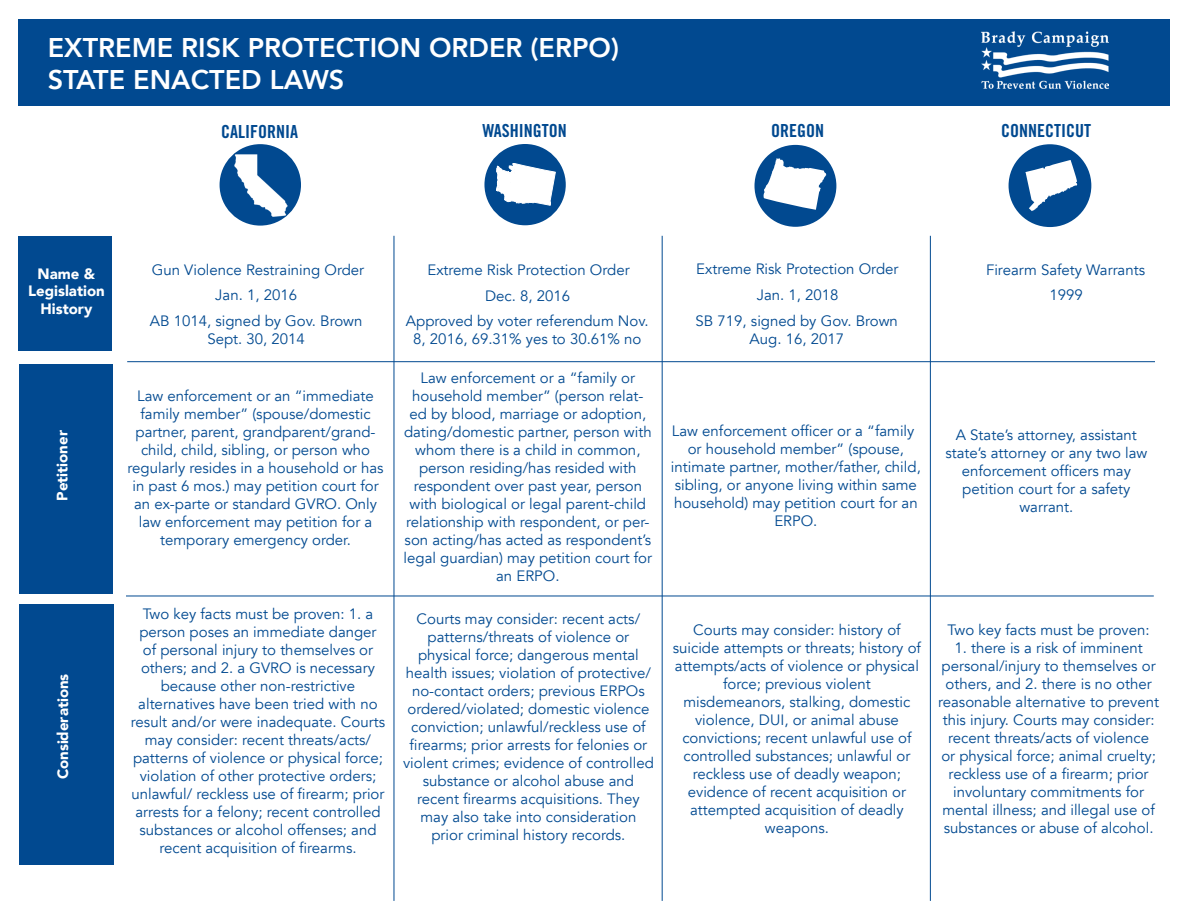
<style>
.page{position:relative;width:1188px;height:918px;background:#fff}
.page>*{position:absolute;margin:0;border:0;box-sizing:border-box;transform-origin:0 0}
.t1{font:800 27px "Avenir";color:#fff}
.t2{font:18px "Trade Gothic LT Std Bd Cn 20";color:#014990}
.t3{font:15px/18px "Avenir";color:#014990;text-align:center}
.t4{font:900 15px/16.5px "Avenir";color:#fff;text-align:center}
</style>
<div class="page">
<div style="left:18px;top:20px;width:1152px;height:86px;background:#014990"></div>
<div style="left:1009px;top:144px;width:82px;height:83px;background:#014990;border-radius:50%"></div>
<svg style="left:1025px;top:160px;width:52px;height:51px"></svg>
<div style="left:484px;top:144px;width:82px;height:81px;background:#014990;border-radius:50%"></div>
<svg style="left:496px;top:163px;width:59px;height:42px"></svg>
<div style="left:754px;top:145px;width:82px;height:82px;background:#014990;border-radius:50%"></div>
<svg style="left:764px;top:158px;width:62px;height:52px"></svg>
<div style="left:220px;top:144px;width:81px;height:82px;background:#014990;border-radius:50%"></div>
<hr style="left:394px;top:236px;width:1px;height:665px;background:#014990">
<hr style="left:930px;top:236px;width:1px;height:665px;background:#014990">
<hr style="left:662px;top:236px;width:1px;height:665px;background:#014990">
<div style="left:19px;top:236px;width:93px;height:115px;background:#014990"></div>
<hr style="left:127px;top:361px;width:1028px;height:1px;background:#014990">
<hr style="left:126px;top:596px;width:1028px;height:1px;background:#014990">
<div style="left:20px;top:364px;width:93px;height:230px;background:#014990"></div>
<div style="left:19px;top:605px;width:94px;height:260px;background:#014990"></div>
<img style="left:981px;top:32px;width:127px;height:56px">
<img style="left:233px;top:154px;width:56px;height:62px">
<p class="t1" style="left:48px;top:27px;width:573px">EXTREME RISK PROTECTION ORDER (ERPO)</p>
<p class="t1" style="left:48px;top:59px;width:298px">STATE ENACTED LAWS</p>
<p class="t2" style="left:221px;top:121px;width:78px">CALIFORNIA</p>
<p class="t2" style="left:482px;top:120px;width:86px">WASHINGTON</p>
<p class="t2" style="left:771px;top:120px;width:54px">OREGON</p>
<p class="t2" style="left:1001px;top:120px;width:91px">CONNECTICUT</p>
<p class="t4" style="left:28px;top:265px;width:78px">Name &amp;<br>Legislation</p>
<p class="t4" style="left:40px;top:300px;width:53px">History</p>
<p class="t4" style="left:54px;top:501px;width:72px;rotate:-90deg">Petitioner</p>
<p class="t4" style="left:54px;top:779px;width:107px;rotate:-90deg">Considerations</p>
<p class="t3" style="left:152px;top:261px;width:214px">Gun Violence Restraining Order</p>
<p class="t3" style="left:215px;top:286px;width:83px">Jan. 1, 2016</p>
<p class="t3" style="left:150px;top:312px;width:214px">AB 1014, signed by Gov. Brown</p>
<p class="t3" style="left:207px;top:330px;width:99px">Sept. 30, 2014</p>
<p class="t3" style="left:137px;top:388px;width:238px;text-align:left">Law enforcement or an “immediate family member” (spouse/domestic</p>
<p class="t3" style="left:128px;top:424px;width:258px">partner, parent, grandparent/grand&shy;child, child, sibling, or person who regularly resides in a household or has in past 6 mos.) may petition court for an ex-parte or standard GVRO. Only law enforcement may petition for a</p>
<p class="t3" style="left:160px;top:532px;width:192px">temporary emergency order.</p>
<p class="t3" style="left:139px;top:605px;width:239px">Two key facts must be proven: 1. a person poses an immediate danger of personal injury to themselves or others; and 2. a GVRO is necessary because other non-restrictive</p>
<p class="t3" style="left:131px;top:695px;width:256px">alternatives have been tried with no result and/or were inadequate. Courts may consider: recent threats/acts/ patterns of violence or physical force; violation of other protective orders; unlawful/ reckless use of firearm; prior arrests for a felony; recent controlled substances or alcohol offenses; and recent acquisition of firearms.</p>
<p class="t3" style="left:428px;top:261px;width:204px">Extreme Risk Protection Order</p>
<p class="t3" style="left:485px;top:287px;width:87px">Dec. 8, 2016</p>
<p class="t3" style="left:696px;top:260px;width:204px">Extreme Risk Protection Order</p>
<p class="t3" style="left:757px;top:286px;width:83px">Jan. 1, 2018</p>
<p class="t3" style="left:406px;top:312px;width:244px">Approved by voter referendum Nov.<br>8, 2016, 69.31% yes to 30.61% no</p>
<p class="t3" style="left:696px;top:312px;width:204px">SB 719, signed by Gov. Brown</p>
<p class="t3" style="left:750px;top:330px;width:96px">Aug. 16, 2017</p>
<p class="t3" style="left:986px;top:261px;width:161px">Firearm Safety Warrants</p>
<p class="t3" style="left:1050px;top:286px;width:35px">1999</p>
<p class="t3" style="left:404px;top:369px;width:250px">Law enforcement or a “family or household member” (person relat&shy;ed by blood, marriage or adoption, dating/domestic partner, person with whom there is a child in common, person residing/has resided with respondent over past year, person with biological or legal parent-child relationship with respondent, or per&shy;son acting/has acted as respondent’s legal guardian) may petition court for an ERPO.</p>
<p class="t3" style="left:403px;top:610px;width:252px">Courts may consider: recent acts/ patterns/threats of violence or physical force; dangerous mental health issues; violation of protective/ no-contact orders; previous ERPOs ordered/violated; domestic violence conviction; unlawful/reckless use of firearms; prior arrests for felonies or violent crimes; evidence of controlled substance or alcohol abuse and</p>
<p class="t3" style="left:417px;top:790px;width:224px">recent firearms acquisitions. They may also take into consideration prior criminal history records.</p>
<p class="t3" style="left:671px;top:422px;width:251px">Law enforcement officer or a “family or household member” (spouse, intimate partner, mother/father, child, sibling, or anyone living within same household) may petition court for an<br>ERPO.</p>
<p class="t3" style="left:945px;top:427px;width:203px">A State’s attorney, assistant state’s attorney or any two law enforcement officers may</p>
<p class="t3" style="left:962px;top:481px;width:170px">petition court for a safety</p>
<p class="t3" style="left:1019px;top:499px;width:55px">warrant.</p>
<p class="t3" style="left:693px;top:621px;width:209px">Courts may consider: history of</p>
<p class="t3" style="left:673px;top:639px;width:250px">suicide attempts or threats; history of attempts/acts of violence or physical force; previous violent</p>
<p class="t3" style="left:683px;top:693px;width:228px">misdemeanors, stalking, domestic violence, DUI, or animal abuse</p>
<p class="t3" style="left:682px;top:729px;width:231px">convictions; recent unlawful use of controlled substances; unlawful or reckless use of deadly weapon;</p>
<p class="t3" style="left:688px;top:783px;width:220px">evidence of recent acquisition or attempted acquisition of deadly weapons.</p>
<p class="t3" style="left:948px;top:622px;width:203px">Two key facts must be proven:</p>
<p class="t3" style="left:938px;top:640px;width:223px">1. there is a risk of imminent personal/injury to themselves or others, and 2. there is no other reasonable alternative to prevent this injury. Courts may consider: recent threats/acts of violence<br>or physical force; animal cruelty; reckless use of a firearm; prior involuntary commitments for mental illness; and illegal use of substances or abuse of alcohol.</p>
</div>
